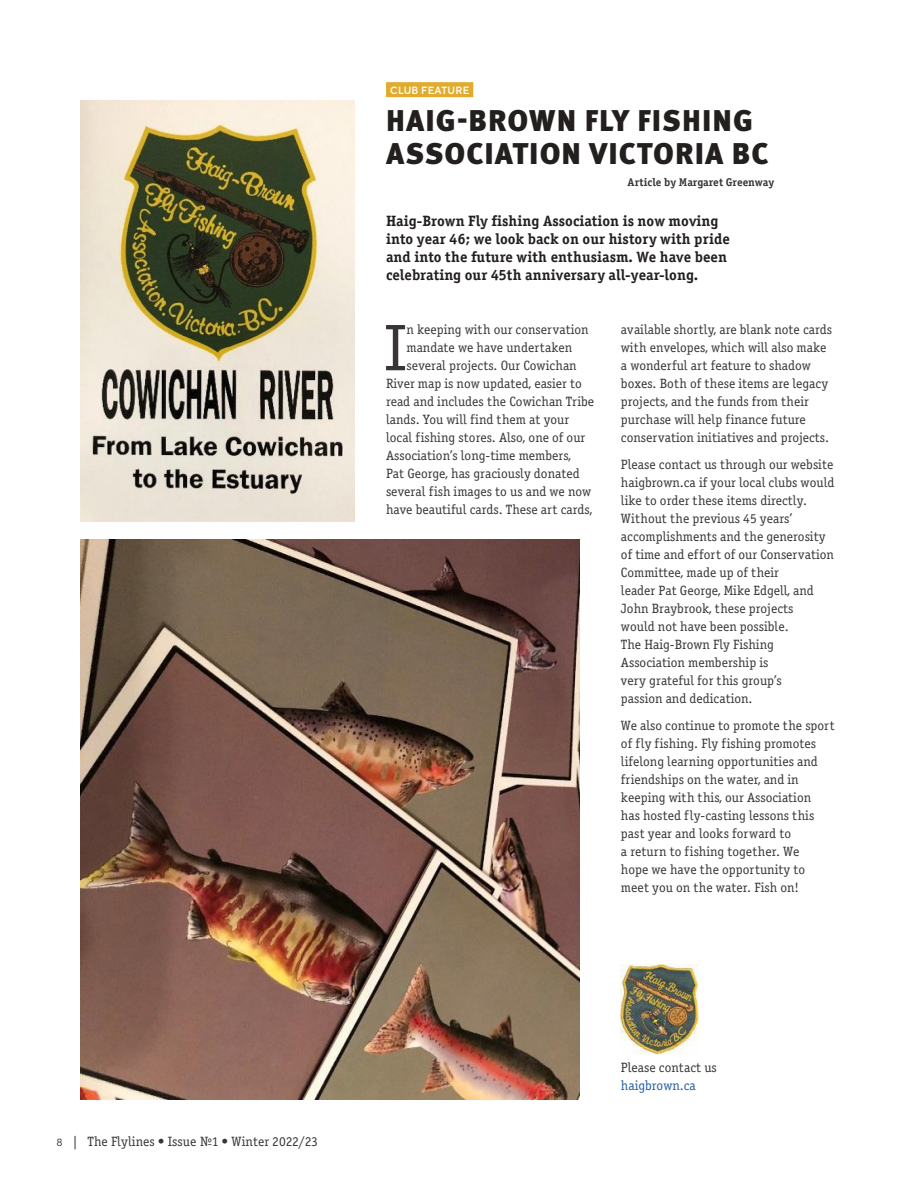
<style>
.page{position:relative;width:918px;height:1188px;background:#fff}
.page>*{position:absolute;margin:0;border:0;box-sizing:border-box;transform-origin:0 0}
.t1{font:66px "Officina Serif Book C";color:#393535}
.t2{font:900 30px/33px "Meta Pro";letter-spacing:.035em;color:#241f1f}
.t3{font:15px/18px "Officina Serif Bold C";color:#241f1f}
.t4{font:13.5px/18px "Officina Serif Book C";color:#393535}
.t5{font:13.5px "Officina Serif Book C";color:#255fa0}
.t6{font:11.25px "Officina Serif Bold C";color:#393535}
.t7{font:10.5px "TT Norms Pro Dm Bd";letter-spacing:.025em;color:#fff;scale:.95 1}
.s1{font-family:"TT Norms Pro";font-size:10.5px}
</style>
<div class="page">
<div style="left:386px;top:82px;width:87px;height:15px;background:#e1ac2d"></div>
<img style="left:81px;top:100px;width:274px;height:422px">
<img style="left:81px;top:540px;width:498px;height:559px">
<img style="left:621px;top:964px;width:77px;height:90px">
<p class="t4" style="left:56px;top:1133px;width:263px"><span class="s1">8</span> | The Flylines • Issue №1 • Winter 2022/23</p>
<p class="t7" style="left:390px;top:83px;width:85px">CLUB FEATURE</p>
<h2 class="t2" style="left:386px;top:105px;width:384px">HAIG-BROWN FLY FISHING<br>ASSOCIATION VICTORIA BC</h2>
<p class="t6" style="left:628px;top:176px;width:148px">Article by Margaret Greenway</p>
<p class="t3" style="left:386px;top:212px;width:345px">Haig-Brown Fly fishing Association is now moving into year 46; we look back on our history with pride and into the future with enthusiasm. We have been celebrating our 45th anniversary all-year-long.</p>
<h1 class="t1" style="left:385px;top:312px;width:23px">I</h1>
<p class="t4" style="left:407px;top:321px;width:184px">n keeping with our conservation</p>
<p class="t4" style="left:407px;top:339px;width:167px">mandate we have undertaken</p>
<p class="t4" style="left:407px;top:357px;width:172px">several projects. Our Cowichan</p>
<p class="t4" style="left:386px;top:375px;width:197px">River map is now updated, easier to</p>
<p class="t4" style="left:386px;top:393px;width:210px">read and includes the Cowichan Tribe</p>
<p class="t4" style="left:386px;top:411px;width:185px">lands. You will find them at your</p>
<p class="t4" style="left:386px;top:429px;width:201px">local fishing stores. Also, one of our</p>
<p class="t4" style="left:386px;top:447px;width:187px">Association’s long-time members,</p>
<p class="t4" style="left:386px;top:465px;width:195px">Pat George, has graciously donated</p>
<p class="t4" style="left:386px;top:483px;width:207px">several fish images to us and we now</p>
<p class="t4" style="left:386px;top:501px;width:208px">have beautiful cards. These art cards,</p>
<p class="t4" style="left:621px;top:321px;width:213px">available shortly, are blank note cards with envelopes, which will also make a wonderful art feature to shadow boxes. Both of these items are legacy projects, and the funds from their purchase will help finance future conservation initiatives and projects.</p>
<p class="t4" style="left:621px;top:456px;width:215px">Please contact us through our website haigbrown.ca if your local clubs would like to order these items directly.<br>Without the previous 45 years’ accomplishments and the generosity of time and effort of our Conservation<br>Committee, made up of their<br>leader Pat George, Mike Edgell, and<br>John Braybrook, these projects<br>would not have been possible.<br>The Haig-Brown Fly Fishing<br>Association membership is<br>very grateful for this group’s<br>passion and dedication.</p>
<p class="t4" style="left:621px;top:717px;width:215px">We also continue to promote the sport of fly fishing. Fly fishing promotes lifelong learning opportunities and friendships on the water, and in keeping with this, our Association<br>has hosted fly-casting lessons this past year and looks forward to<br>a return to fishing together. We<br>hope we have the opportunity to meet you on the water. Fish on!</p>
<p class="t4" style="left:621px;top:1059px;width:97px">Please contact us</p>
<p class="t5" style="left:621px;top:1078px;width:76px">haigbrown.ca</p>
</div>
